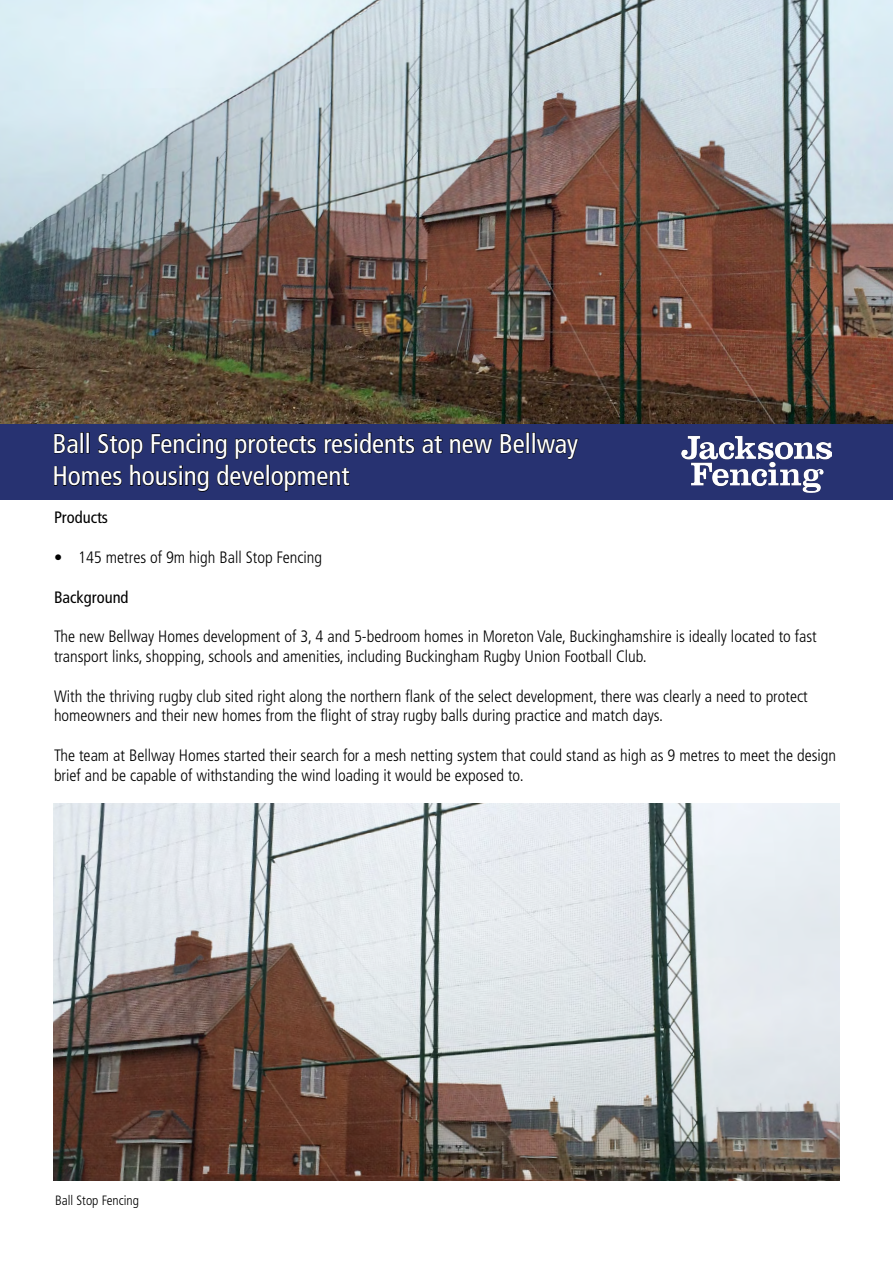
<style>
.page{position:relative;width:893px;height:1263px;background:#fff}
.page>*{position:absolute;margin:0;border:0;box-sizing:border-box;transform-origin:0 0}
.t1{font:condensed 27px/32.4px "Frutiger LT Std";color:#fff}
.t2{font:300 condensed 16.5px/19.8px "Frutiger LT Std";color:#000}
.t3{font:condensed 16.5px "Frutiger LT Std";color:#000}
.t4{font:300 condensed 13.5px "Frutiger LT Std";color:#000}
</style>
<div class="page">
<img style="left:0;top:1px;width:893px;height:423px">
<div style="left:1px;top:425px;width:892px;height:75px;background:#273271"></div>
<svg style="left:422px;top:435px;width:21px;height:19px"></svg>
<svg style="left:450px;top:438px;width:43px;height:16px"></svg>
<svg style="left:500px;top:433px;width:24px;height:21px"></svg>
<div style="left:526px;top:432px;width:3px;height:21px;border:1px solid #000"></div>
<div style="left:532px;top:432px;width:3px;height:21px;border:1px solid #000"></div>
<svg style="left:536px;top:438px;width:43px;height:21px"></svg>
<svg style="left:54px;top:419px;width:361px;height:73px"></svg>
<img style="left:681px;top:435px;width:150px;height:58px">
<img style="left:54px;top:804px;width:785px;height:376px">
<h1 class="t1" style="left:52px;top:427px;width:527px">Ball Stop Fencing protects residents at new Bellway<br>Homes housing development</h1>
<p class="t3" style="left:54px;top:508px;width:56px">Products</p>
<p class="t2" style="left:54px;top:548px;width:270px">• 145 metres of 9m high Ball Stop Fencing</p>
<p class="t3" style="left:54px;top:587px;width:76px">Background</p>
<p class="t2" style="left:54px;top:627px;width:764px">The new Bellway Homes development of 3, 4 and 5-bedroom homes in Moreton Vale, Buckinghamshire is ideally located to fast transport links, shopping, schools and amenities, including Buckingham Rugby Union Football Club.</p>
<p class="t2" style="left:54px;top:686px;width:755px">With the thriving rugby club sited right along the northern flank of the select development, there was clearly a need to protect homeowners and their new homes from the flight of stray rugby balls during practice and match days.</p>
<p class="t2" style="left:54px;top:746px;width:784px">The team at Bellway Homes started their search for a mesh netting system that could stand as high as 9 metres to meet the design brief and be capable of withstanding the wind loading it would be exposed to.</p>
<p class="t4" style="left:55px;top:1192px;width:85px">Ball Stop Fencing</p>
</div>
